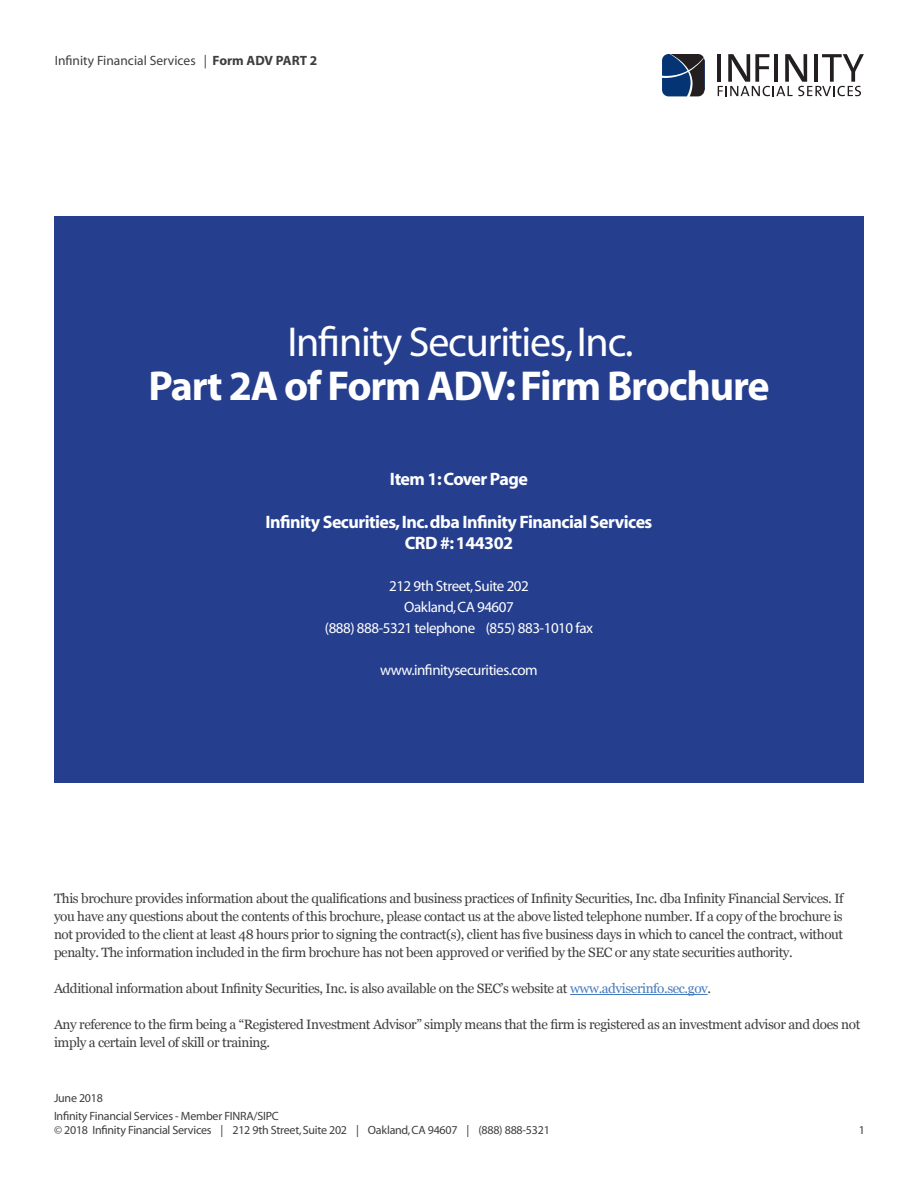
<style>
.page{position:relative;width:918px;height:1188px;background:#fff}
.page>*{position:absolute;margin:0;border:0;box-sizing:border-box;transform-origin:0 0}
.t1{font:700 42px "Myriad";letter-spacing:-.03em;color:#fff}
.t2{font:42px "Myriad";letter-spacing:-.03em;color:#fff}
.t3{font:700 18px/21.6px "Myriad";letter-spacing:-.03em;color:#fff;text-align:center}
.t4{font:15px/21px "Myriad";letter-spacing:-.03em;color:#fff;text-align:center}
.t5{font:13.5px/18px "Georgia";letter-spacing:-.03em;color:#3e3e3f;text-align:justify}
.t6{font:13.5px "Myriad";color:#3e3e3f}
.t7{font:12px/18px "Myriad";letter-spacing:-.02em;color:#3e3e3f}
.s1{font-weight:700}
.s2{color:#447abe}
</style>
<div class="page">
<div style="left:54px;top:216px;width:810px;height:567px;background:#253f8e"></div>
<hr style="left:570px;top:994px;width:138px;height:1px;background:#447abe">
<svg style="left:662px;top:54px;width:42px;height:42px;background:#273f61"></svg>
<svg style="left:718px;top:54px;width:146px;height:42px"></svg>
<p class="t6" style="left:55px;top:54px;width:264px">Infinity Financial Services | <span class="s1">Form ADV PART 2</span></p>
<h1 class="t2" style="left:287px;top:321px;width:348px">Infinity Securities, Inc.</h1>
<h1 class="t1" style="left:148px;top:365px;width:623px">Part 2A of Form ADV: Firm Brochure</h1>
<h2 class="t3" style="left:390px;top:469px;width:140px">Item 1: Cover Page</h2>
<h2 class="t3" style="left:266px;top:511px;width:388px">Infinity Securities, Inc. dba Infinity Financial Services<br>CRD #: 144302</h2>
<p class="t4" style="left:325px;top:576px;width:270px">212 9th Street, Suite 202<br>Oakland, CA 94607<br>(888) 888-5321 telephone (855) 883-1010 fax</p>
<p class="t4" style="left:380px;top:660px;width:159px">www.infinitysecurities.com</p>
<p class="t5" style="left:54px;top:889px;width:791px">This brochure provides information about the qualifications and business practices of Infinity Securities, Inc. dba Infinity Financial Services. If you have any questions about the contents of this brochure, please contact us at the above listed telephone number. If a copy of the brochure is not provided to the client at least 48 hours prior to signing the contract(s), client has five business days in which to cancel the contract, without penalty. The information included in the firm brochure has not been approved or verified by the SEC or any state securities authority.</p>
<p class="t5" style="left:54px;top:979px;width:659px">Additional information about Infinity Securities, Inc. is also available on the SEC’s website at <span class="s2">www.adviserinfo.sec.gov</span>.</p>
<p class="t5" style="left:54px;top:1015px;width:808px">Any reference to the firm being a “Registered Investment Advisor” simply means that the firm is registered as an investment advisor and does not imply a certain level of skill or training.</p>
<p class="t7" style="left:54px;top:1090px;width:226px">June 2018<br>Infinity Financial Services - Member FINRA/SIPC</p>
<p class="t7" style="left:54px;top:1121px;width:497px">© 2018 Infinity Financial Services | 212 9th Street, Suite 202 | Oakland, CA 94607 | (888) 888-5321</p>
<p class="t7" style="left:859px;top:1122px;width:8px">1</p>
</div>
